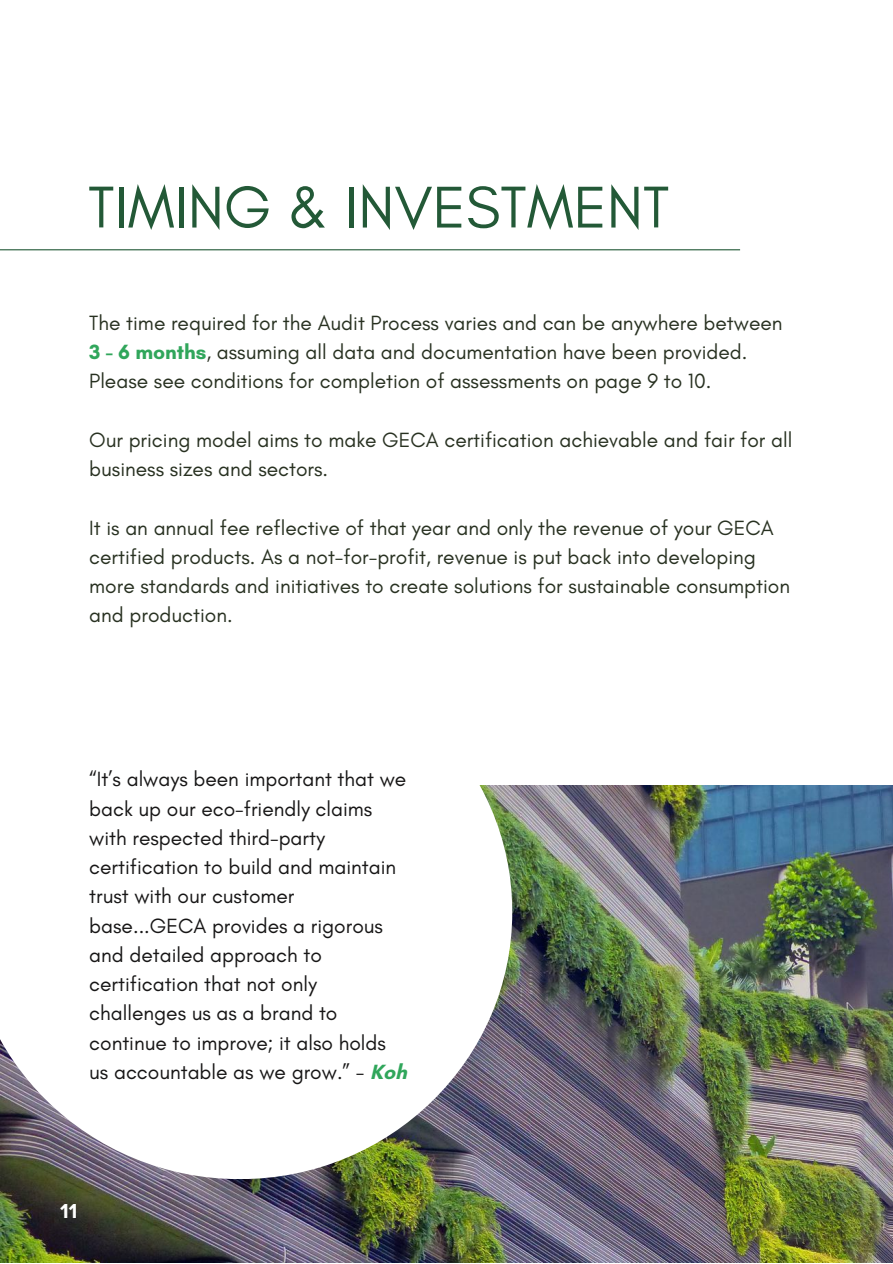
<style>
.page{position:relative;width:893px;height:1264px;background:#fff}
.page>*{position:absolute;margin:0;border:0;box-sizing:border-box;transform-origin:0 0}
.t1{font:60px "Glacial Indifference";color:#235937}
.t2{font:21px/29.2px "Glacial Indifference";color:#283121}
.t3{font:21px/29.2px "Glacial Indifference";color:#171616}
.t4{font:700 21px "Proxima Nova";color:#fff}
.s1{font-weight:700;color:#30a65b}
</style>
<div class="page">
<img style="left:0;top:785px;width:892px;height:477px">
<svg style="left:0;top:785px;width:512px;height:394px"></svg>
<hr style="left:0;top:249px;width:740px;height:1px;background:#235937">
<h1 class="t1" style="left:88px;top:170px;width:582px">TIMING &amp; INVESTMENT</h1>
<p class="t2" style="left:89px;top:308px;width:694px">The time required for the Audit Process varies and can be anywhere between<br><span class="s1">3 - 6 months</span>, assuming all data and documentation have been provided.<br>Please see conditions for completion of assessments on page 9 to 10.</p>
<p class="t2" style="left:89px;top:425px;width:704px">Our pricing model aims to make GECA certification achievable and fair for all business sizes and sectors.</p>
<p class="t2" style="left:89px;top:512px;width:702px">It is an annual fee reflective of that year and only the revenue of your GECA certified products. As a not-for-profit, revenue is put back into developing more standards and initiatives to create solutions for sustainable consumption and production.</p>
<p class="t3" style="left:89px;top:764px;width:319px">“It’s always been important that we back up our eco-friendly claims with respected third-party certification to build and maintain trust with our customer base...GECA provides a rigorous and detailed approach to certification that not only challenges us as a brand to continue to improve; it also holds us accountable as we grow.” - <span class="s1">Koh</span></p>
<p class="t4" style="left:60px;top:1198px;width:19px">11</p>
</div>
